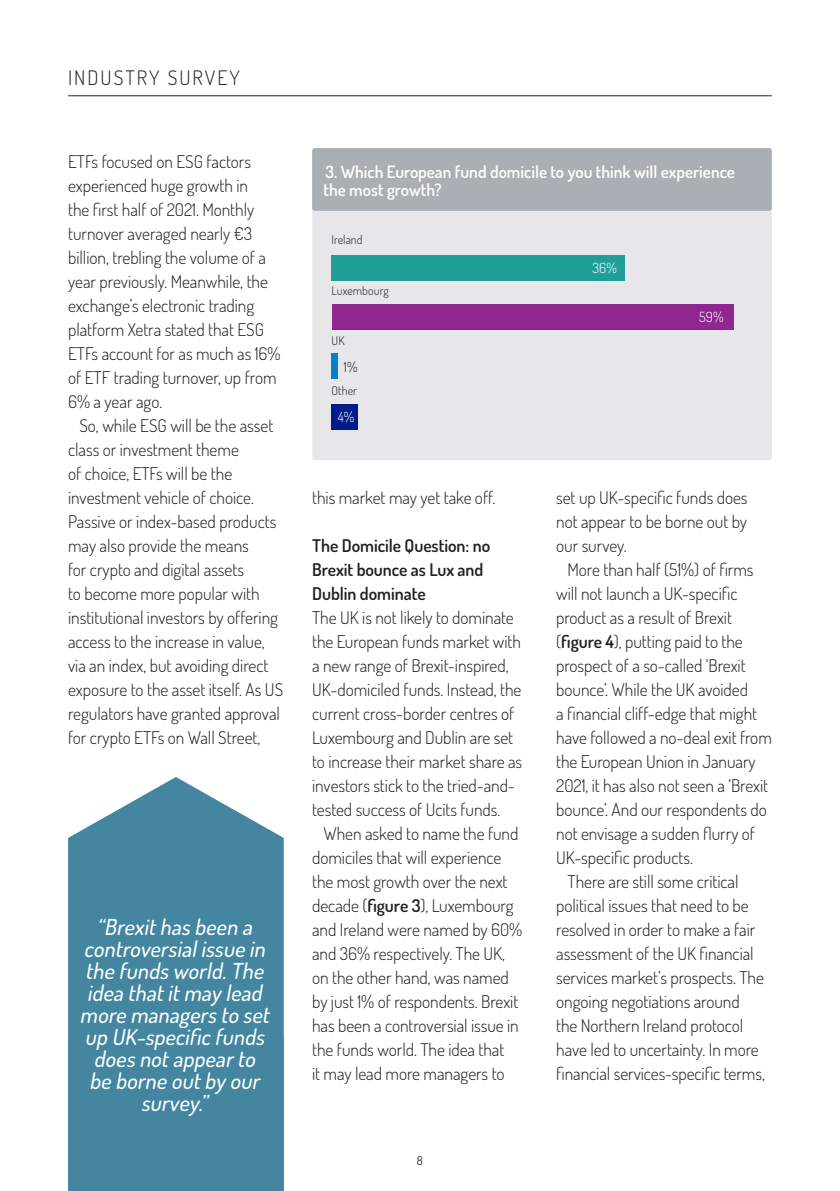
<style>
.page{position:relative;width:840px;height:1191px;background:#fff}
.page>*{position:absolute;margin:0;border:0;box-sizing:border-box;transform-origin:0 0}
.t1{font:italic 500 22px/22px "Dosis";color:#fff;text-align:center}
.t2{font:300 20px "Dosis";letter-spacing:.1em;color:#231f20}
.t3{font:300 17.6px/24px "Dosis";letter-spacing:-.005em;color:#231f20}
.t4{font:600 17.6px/24px "Dosis";letter-spacing:-.005em;color:#231f20}
.t5{font:600 17px/18px "Dosis";color:#fff}
.t6{font:300 14px "Dosis";color:#fff}
.t7{font:300 14px "Dosis";color:#231f20}
.t8{font:300 12px "Dosis";letter-spacing:.005em;color:#231f20}
.t9{font:12px "Dosis";color:#231f20}
.s1{font-weight:600}
</style>
<div class="page">
<hr style="left:68px;top:95px;width:703px;height:1px;background:#231f20">
<div style="left:68px;top:1038px;width:215px;height:153px;background:#4486a0"></div>
<svg style="left:68px;top:777px;width:215px;height:261px;background:#5994ab"></svg>
<div style="left:312px;top:207px;width:459px;height:253px;background:#e7e6e9;border-radius:3px"></div>
<div style="left:312px;top:148px;width:459px;height:63px;background:#aaafb5;border-radius:3px"></div>
<div style="left:331px;top:353px;width:6px;height:26px;background:#0083ca"></div>
<div style="left:331px;top:255px;width:293px;height:25px;background:#209f99"></div>
<div style="left:331px;top:304px;width:402px;height:25px;background:#90268f"></div>
<div style="left:331px;top:404px;width:26px;height:26px;background:#001c88"></div>
<p class="t2" style="left:68px;top:65px;width:173px">INDUSTRY SURVEY</p>
<p class="t3" style="left:68px;top:149px;width:214px">ETFs focused on ESG factors experienced huge growth in<br>the first half of 2021. Monthly turnover averaged nearly €3 billion, trebling the volume of a year previously. Meanwhile, the exchange’s electronic trading platform Xetra stated that ESG<br>ETFs account for as much as 16% of ETF trading turnover, up from<br>6% a year ago.</p>
<p class="t3" style="left:68px;top:413px;width:216px;text-indent:11px">So, while ESG will be the asset class or investment theme<br>of choice, ETFs will be the investment vehicle of choice.<br>Passive or index-based products may also provide the means<br>for crypto and digital assets<br>to become more popular with institutional investors by offering access to the increase in value, via an index, but avoiding direct exposure to the asset itself. As US regulators have granted approval for crypto ETFs on Wall Street,</p>
<p class="t1" style="left:80px;top:915px;width:195px">“Brexithas been a controversialissue in the funds world.The idea thatitmay lead more managers to set up UK-specific funds does notappearto be borne outby our survey.”</p>
<p class="t5" style="left:323px;top:162px;width:413px">3. Which European fund domicile to you think will experience the most growth?</p>
<p class="t8" style="left:331px;top:232px;width:33px">Ireland</p>
<p class="t6" style="left:592px;top:259px;width:26px">36%</p>
<p class="t8" style="left:331px;top:283px;width:59px">Luxembourg</p>
<p class="t8" style="left:331px;top:333px;width:14px">UK</p>
<p class="t6" style="left:698px;top:307px;width:26px">59%</p>
<p class="t7" style="left:344px;top:357px;width:15px">1%</p>
<p class="t6" style="left:337px;top:408px;width:18px">4%</p>
<p class="t8" style="left:331px;top:383px;width:27px">Other</p>
<p class="t3" style="left:312px;top:485px;width:185px">this market may yet take off.</p>
<p class="t4" style="left:312px;top:533px;width:179px">The Domicile Question: no<br>Brexit bounce as Lux and<br>Dublin dominate</p>
<p class="t3" style="left:312px;top:605px;width:211px">The UK is not likely to dominate the European funds market with a new range of Brexit-inspired,<br>UK-domiciled funds. Instead, the current cross-border centres of<br>Luxembourg and Dublin are set to increase their market share as investors stick to the tried-and&shy;tested success of Ucits funds.</p>
<p class="t3" style="left:312px;top:821px;width:211px;text-indent:11px">When asked to name the fund domiciles that will experience the most growth over the next decade (<span class="s1">figure 3</span>), Luxembourg and Ireland were named by 60% and 36% respectively. The UK, on the other hand, was named by just 1% of respondents. Brexit has been a controversial issue in the funds world. The idea that<br>it may lead more managers to</p>
<p class="t9" style="left:417px;top:1152px;width:8px">8</p>
<p class="t3" style="left:556px;top:485px;width:193px;text-align:justify">set up UK-specific funds does not appear to be borne out by our survey.</p>
<p class="t3" style="left:556px;top:557px;width:217px;text-indent:11px">More than half (51%) of firms will not launch a UK-specific product as a result of Brexit (<span class="s1">figure 4</span>), putting paid to the prospect of a so-called ‘Brexit bounce’. While the UK avoided<br>a financial cliff-edge that might have followed a no-deal exit from the European Union in January<br>2021, it has also not seen a ‘Brexit bounce’. And our respondents do not envisage a sudden flurry of<br>UK-specific products.</p>
<p class="t3" style="left:556px;top:869px;width:210px;text-indent:11px">There are still some critical political issues that need to be resolved in order to make a fair assessment of the UK financial services market’s prospects. The ongoing negotiations around the Northern Ireland protocol have led to uncertainty. In more financial services-specific terms,</p>
</div>
